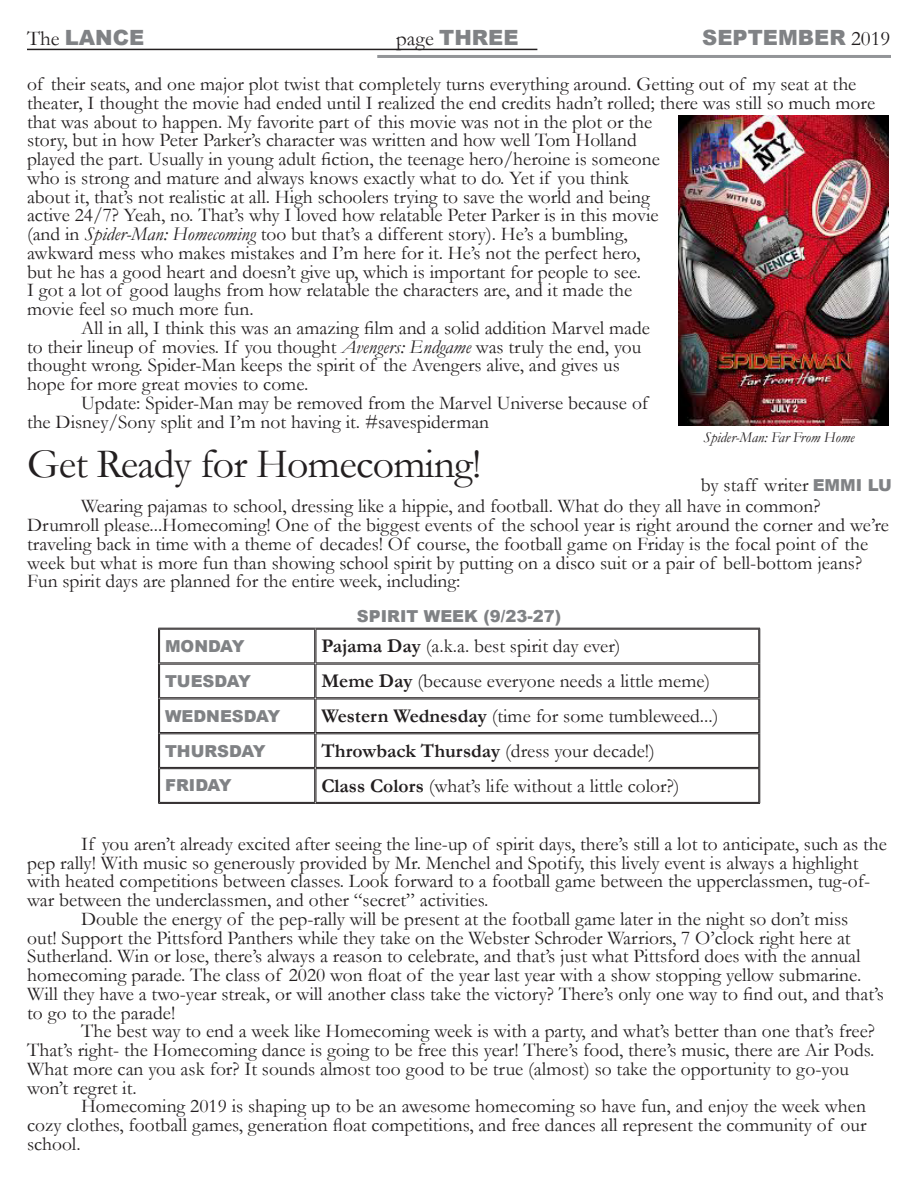
<style>
.page{position:relative;width:918px;height:1188px;background:#fff}
.page>*{position:absolute;margin:0;border:0;box-sizing:border-box;transform-origin:0 0}
.t1{font:42px "Garamond";letter-spacing:-.02em;color:#231f20}
.t2{font:900 21px "Arial";color:#808285}
.t3{font:19.5px/18.8px "Garamond";color:#231f20}
.t4{font:900 16.5px "Arial";color:#808285}
.t5{font:italic 15px "Garamond";color:#231f20}
.s1{font-family:"Garamond";font-weight:400;color:#231f20}
.s2{font-style:italic}
.s3{font-family:"Arial";font-weight:900;font-size:16.5px;color:#808285}
.s4{font-weight:700}
</style>
<div class="page">
<hr style="left:27px;top:49px;width:510px;height:1px;background:#231f20">
<hr style="left:377px;top:55px;width:514px;height:3px;background:#939598">
<hr style="left:158px;top:628px;width:157px;height:1px;background:#231f20">
<hr style="left:159px;top:629px;width:156px;height:1px;background:#231f20">
<hr style="left:158px;top:628px;width:1px;height:36px;background:#231f20">
<hr style="left:159px;top:629px;width:1px;height:34px;background:#231f20">
<hr style="left:315px;top:628px;width:445px;height:1px;background:#231f20">
<hr style="left:316px;top:629px;width:443px;height:1px;background:#231f20">
<hr style="left:759px;top:629px;width:1px;height:34px;background:#231f20">
<hr style="left:760px;top:628px;width:1px;height:36px;background:#231f20">
<hr style="left:158px;top:664px;width:1px;height:34px;background:#231f20">
<hr style="left:159px;top:664px;width:1px;height:34px;background:#231f20">
<hr style="left:759px;top:664px;width:1px;height:34px;background:#231f20">
<hr style="left:760px;top:664px;width:1px;height:34px;background:#231f20">
<hr style="left:158px;top:698px;width:1px;height:35px;background:#231f20">
<hr style="left:159px;top:699px;width:1px;height:33px;background:#231f20">
<hr style="left:759px;top:699px;width:1px;height:33px;background:#231f20">
<hr style="left:760px;top:698px;width:1px;height:35px;background:#231f20">
<hr style="left:158px;top:733px;width:1px;height:35px;background:#231f20">
<hr style="left:159px;top:734px;width:1px;height:33px;background:#231f20">
<hr style="left:759px;top:734px;width:1px;height:33px;background:#231f20">
<hr style="left:760px;top:733px;width:1px;height:35px;background:#231f20">
<hr style="left:158px;top:768px;width:1px;height:35px;background:#231f20">
<hr style="left:159px;top:769px;width:1px;height:33px;background:#231f20">
<hr style="left:759px;top:769px;width:1px;height:33px;background:#231f20">
<hr style="left:760px;top:768px;width:1px;height:35px;background:#231f20">
<hr style="left:159px;top:802px;width:156px;height:1px;background:#231f20">
<hr style="left:158px;top:803px;width:157px;height:1px;background:#231f20">
<hr style="left:316px;top:802px;width:443px;height:1px;background:#231f20">
<hr style="left:315px;top:803px;width:445px;height:1px;background:#231f20">
<hr style="left:314px;top:629px;width:1px;height:34px;background:#231f20">
<hr style="left:316px;top:629px;width:1px;height:34px;background:#231f20">
<hr style="left:159px;top:663px;width:156px;height:1px;background:#231f20">
<hr style="left:159px;top:664px;width:156px;height:1px;background:#231f20">
<hr style="left:316px;top:663px;width:443px;height:1px;background:#231f20">
<hr style="left:316px;top:664px;width:443px;height:1px;background:#231f20">
<hr style="left:314px;top:664px;width:1px;height:34px;background:#231f20">
<hr style="left:316px;top:664px;width:1px;height:34px;background:#231f20">
<hr style="left:159px;top:697px;width:156px;height:1px;background:#231f20">
<hr style="left:159px;top:699px;width:156px;height:1px;background:#231f20">
<hr style="left:316px;top:697px;width:443px;height:1px;background:#231f20">
<hr style="left:316px;top:699px;width:443px;height:1px;background:#231f20">
<hr style="left:314px;top:699px;width:1px;height:33px;background:#231f20">
<hr style="left:316px;top:699px;width:1px;height:33px;background:#231f20">
<hr style="left:159px;top:732px;width:156px;height:1px;background:#231f20">
<hr style="left:159px;top:734px;width:156px;height:1px;background:#231f20">
<hr style="left:316px;top:732px;width:443px;height:1px;background:#231f20">
<hr style="left:316px;top:734px;width:443px;height:1px;background:#231f20">
<hr style="left:314px;top:734px;width:1px;height:33px;background:#231f20">
<hr style="left:316px;top:734px;width:1px;height:33px;background:#231f20">
<hr style="left:159px;top:767px;width:156px;height:1px;background:#231f20">
<hr style="left:159px;top:768px;width:156px;height:1px;background:#231f20">
<hr style="left:316px;top:767px;width:443px;height:1px;background:#231f20">
<hr style="left:316px;top:768px;width:443px;height:1px;background:#231f20">
<hr style="left:314px;top:769px;width:1px;height:33px;background:#231f20">
<hr style="left:316px;top:769px;width:1px;height:33px;background:#231f20">
<img style="left:679px;top:115px;width:210px;height:311px">
<p class="t2" style="left:27px;top:22px;width:119px"><span class="s1">The</span> LANCE</p>
<p class="t2" style="left:396px;top:22px;width:124px"><span class="s1">page</span> THREE</p>
<p class="t2" style="left:702px;top:22px;width:190px">SEPTEMBER <span class="s1">2019</span></p>
<p class="t3" style="left:27px;top:74px;width:850px">of their seats, and one major plot twist that completely turns everything around. Getting out of my seat at the theater, I thought the movie had ended until I realized the end credits hadn’t rolled; there was still so much more that was about to happen. My favorite part of this movie was not in the plot or the<br>story, but in how Peter Parker’s character was written and how well Tom Holland<br>played the part. Usually in young adult fiction, the teenage hero/heroine is someone<br>who is strong and mature and always knows exactly what to do. Yet if you think<br>about it, that’s not realistic at all. High schoolers trying to save the world and being<br>active 24/7? Yeah, no. That’s why I loved how relatable Peter Parker is in this movie<br>(and in <span class="s2">Spider-Man: Homecoming</span> too but that’s a different story). He’s a bumbling,<br>awkward mess who makes mistakes and I’m here for it. He’s not the perfect hero,<br>but he has a good heart and doesn’t give up, which is important for people to see.<br>I got a lot of good laughs from how relatable the characters are, and it made the<br>movie feel so much more fun.</p>
<p class="t3" style="left:27px;top:318px;width:625px;text-indent:54px">All in all, I think this was an amazing film and a solid addition Marvel made to their lineup of movies. If you thought <span class="s2">Avengers: Endgame</span> was truly the end, you thought wrong. Spider-Man keeps the spirit of the Avengers alive, and gives us hope for more great movies to come.</p>
<p class="t3" style="left:27px;top:393px;width:623px;text-indent:54px">Update: Spider-Man may be removed from the Marvel Universe because of the Disney/Sony split and I’m not having it. #savespiderman</p>
<p class="t5" style="left:704px;top:427px;width:153px">Spider-Man: Far From Home</p>
<p class="t1" style="left:27px;top:436px;width:456px">Get Ready for Homecoming!</p>
<p class="t3" style="left:701px;top:475px;width:193px">by staff writer <span class="s3">EMMI LU</span></p>
<p class="t3" style="left:27px;top:496px;width:863px;text-indent:54px">Wearing pajamas to school, dressing like a hippie, and football. What do they all have in common?<br>Drumroll please...Homecoming! One of the biggest events of the school year is right around the corner and we’re traveling back in time with a theme of decades! Of course, the football game on Friday is the focal point of the week but what is more fun than showing school spirit by putting on a disco suit or a pair of bell-bottom jeans?<br>Fun spirit days are planned for the entire week, including:</p>
<p class="t4" style="left:357px;top:604px;width:206px">SPIRIT WEEK (9/23-27)</p>
<p class="t4" style="left:165px;top:634px;width:81px">MONDAY</p>
<p class="t3" style="left:321px;top:636px;width:301px"><span class="s4">Pajama Day</span> (a.k.a. best spirit day ever)</p>
<p class="t4" style="left:165px;top:669px;width:87px">TUESDAY</p>
<p class="t3" style="left:321px;top:671px;width:390px"><span class="s4">Meme Day</span> (because everyone needs a little meme)</p>
<p class="t4" style="left:165px;top:704px;width:117px">WEDNESDAY</p>
<p class="t3" style="left:321px;top:706px;width:399px"><span class="s4">Western Wednesday</span> (time for some tumbleweed...)</p>
<p class="t4" style="left:165px;top:739px;width:102px">THURSDAY</p>
<p class="t3" style="left:321px;top:741px;width:335px"><span class="s4">Throwback Thursday</span> (dress your decade!)</p>
<p class="t4" style="left:165px;top:774px;width:68px">FRIDAY</p>
<p class="t3" style="left:321px;top:776px;width:360px"><span class="s4">Class Colors</span> (what’s life without a little color?)</p>
<p class="t3" style="left:27px;top:834px;width:861px;text-indent:54px">If you aren’t already excited after seeing the line-up of spirit days, there’s still a lot to anticipate, such as the pep rally! With music so generously provided by Mr. Menchel and Spotify, this lively event is always a highlight with heated competitions between classes. Look forward to a football game between the upperclassmen, tug-of&shy;war between the underclassmen, and other “secret” activities.</p>
<p class="t3" style="left:27px;top:909px;width:858px;text-indent:54px">Double the energy of the pep-rally will be present at the football game later in the night so don’t miss<br>out! Support the Pittsford Panthers while they take on the Webster Schroder Warriors, 7 O’clock right here at Sutherland. Win or lose, there’s always a reason to celebrate, and that’s just what Pittsford does with the annual homecoming parade. The class of 2020 won float of the year last year with a show stopping yellow submarine.<br>Will they have a two-year streak, or will another class take the victory? There’s only one way to find out, and that’s to go to the parade!</p>
<p class="t3" style="left:27px;top:1021px;width:849px;text-indent:54px">The best way to end a week like Homecoming week is with a party, and what’s better than one that’s free?<br>That’s right- the Homecoming dance is going to be free this year! There’s food, there’s music, there are Air Pods.<br>What more can you ask for? It sounds almost too good to be true (almost) so take the opportunity to go-you won’t regret it.</p>
<p class="t3" style="left:27px;top:1096px;width:841px;text-align:justify;text-indent:54px">Homecoming 2019 is shaping up to be an awesome homecoming so have fun, and enjoy the week when cozy clothes, football games, generation float competitions, and free dances all represent the community of our school.</p>
</div>
